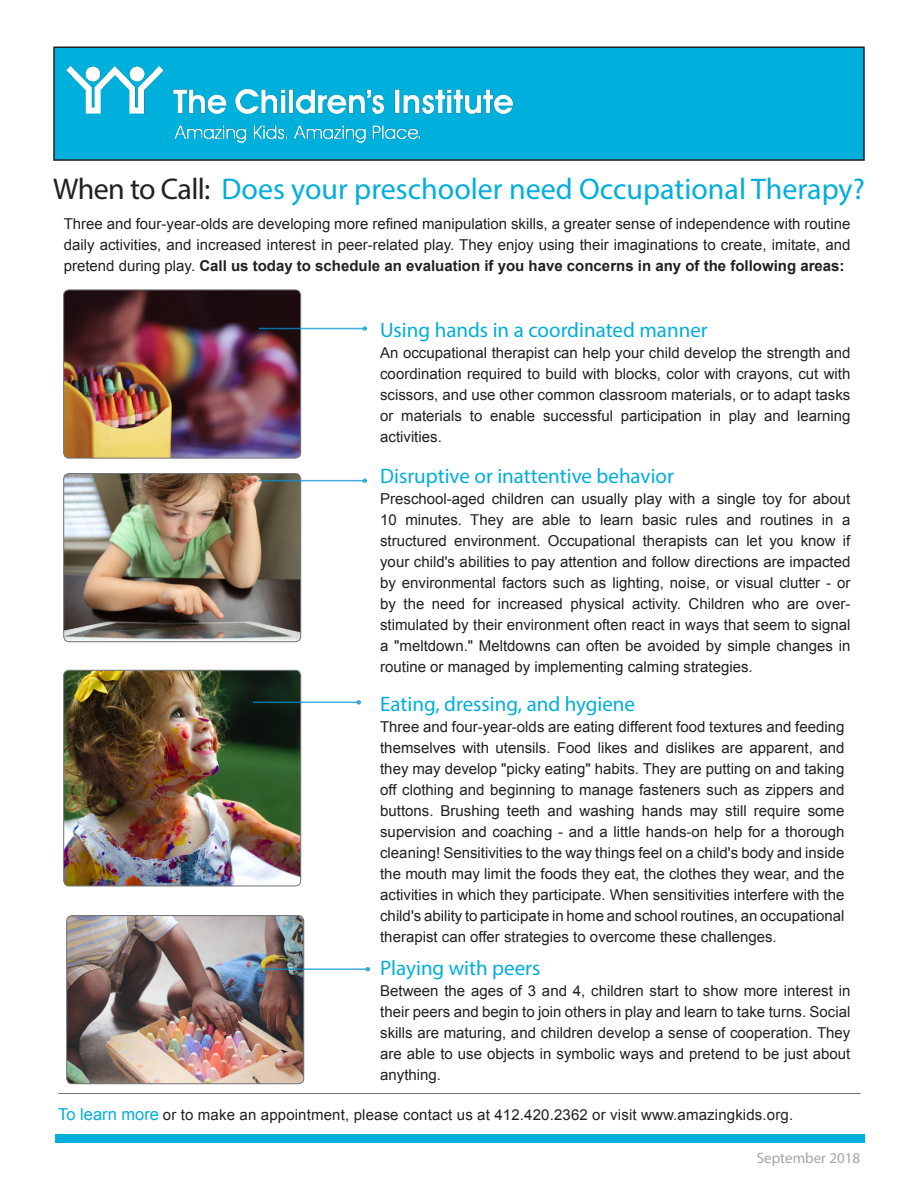
<style>
.page{position:relative;width:918px;height:1188px;background:#fff}
.page>*{position:absolute;margin:0;border:0;box-sizing:border-box;transform-origin:0 0}
.t1{font:30px "Myriad Pro";color:#00aedc}
.t2{font:21px "Myriad Pro";color:#00aedc}
.t3{font:15px/21px "Arial";color:#231f20;text-align:justify}
.t4{font:15px "Myriad Pro";color:#a4a5a9}
.s1{color:#231f20}
.s2{font-weight:700}
.s3{font-size:16.5px;color:#00aedc}
</style>
<div class="page">
<img style="left:64px;top:670px;width:237px;height:216px">
<div style="left:64px;top:670px;width:237px;height:216px;border:1px solid #717074;border-radius:5px"></div>
<div style="left:55px;top:1134px;width:810px;height:9px;background:#00aedc"></div>
<hr style="left:58px;top:1093px;width:803px;height:1px;background:#717074">
<div style="left:54px;top:47px;width:810px;height:113px;background:#00b0dc"></div>
<div style="left:53px;top:46px;width:812px;height:115px;border:2px solid #231f20"></div>
<img style="left:67px;top:66px;width:445px;height:77px">
<img style="left:64px;top:290px;width:237px;height:168px">
<div style="left:64px;top:290px;width:237px;height:168px;border:1px solid #717074;border-radius:5px"></div>
<hr style="left:259px;top:328px;width:108px;height:1px;background:#0094d5">
<svg style="left:363px;top:326px;width:4px;height:5px"></svg>
<img style="left:64px;top:474px;width:237px;height:168px">
<div style="left:64px;top:474px;width:237px;height:168px;border:1px solid #717074;border-radius:5px"></div>
<hr style="left:259px;top:480px;width:108px;height:1px;background:#0094d5">
<svg style="left:363px;top:478px;width:4px;height:5px"></svg>
<hr style="left:253px;top:702px;width:108px;height:1px;background:#0094d5">
<svg style="left:357px;top:700px;width:4px;height:5px"></svg>
<img style="left:67px;top:916px;width:237px;height:168px">
<div style="left:67px;top:916px;width:237px;height:168px;border:1px solid #717074;border-radius:5px"></div>
<hr style="left:262px;top:968px;width:108px;height:2px;background:#0094d5">
<svg style="left:366px;top:967px;width:4px;height:4px"></svg>
<h1 class="t1" style="left:53px;top:171px;width:813px"><span class="s1">When to Call:</span> Does your preschooler need Occupational Therapy?</h1>
<p class="t3" style="left:64px;top:214px;width:788px">Three and four-year-olds are developing more refined manipulation skills, a greater sense of independence with routine daily activities, and increased interest in peer-related play. They enjoy using their imaginations to create, imitate, and pretend during play. <span class="s2">Call us today to schedule an evaluation if you have concerns in any of the following areas:</span></p>
<h2 class="t2" style="left:380px;top:317px;width:329px">Using hands in a coordinated manner</h2>
<p class="t3" style="left:380px;top:342px;width:472px">An occupational therapist can help your child develop the strength and coordination required to build with blocks, color with crayons, cut with scissors, and use other common classroom materials, or to adapt tasks or materials to enable successful participation in play and learning activities.</p>
<h2 class="t2" style="left:380px;top:463px;width:295px">Disruptive or inattentive behavior</h2>
<p class="t3" style="left:380px;top:488px;width:472px">Preschool-aged children can usually play with a single toy for about 10 minutes. They are able to learn basic rules and routines in a structured environment. Occupational therapists can let you know if your child's abilities to pay attention and follow directions are impacted by environmental factors such as lighting, noise, or visual clutter - or by the need for increased physical activity. Children who are over&shy;stimulated by their environment often react in ways that seem to signal a "meltdown." Meltdowns can often be avoided by simple changes in routine or managed by implementing calming strategies.</p>
<h2 class="t2" style="left:380px;top:691px;width:256px">Eating, dressing, and hygiene</h2>
<p class="t3" style="left:380px;top:716px;width:466px">Three and four-year-olds are eating different food textures and feeding themselves with utensils. Food likes and dislikes are apparent, and they may develop "picky eating" habits. They are putting on and taking off clothing and beginning to manage fasteners such as zippers and buttons. Brushing teeth and washing hands may still require some supervision and coaching - and a little hands-on help for a thorough cleaning! Sensitivities to the way things feel on a child's body and inside the mouth may limit the foods they eat, the clothes they wear, and the activities in which they participate. When sensitivities interfere with the child's ability to participate in home and school routines, an occupational therapist can offer strategies to overcome these challenges.</p>
<h2 class="t2" style="left:380px;top:955px;width:162px">Playing with peers</h2>
<p class="t3" style="left:380px;top:981px;width:472px">Between the ages of 3 and 4, children start to show more interest in their peers and begin to join others in play and learn to take turns. Social skills are maturing, and children develop a sense of cooperation. They are able to use objects in symbolic ways and pretend to be just about anything.</p>
<p class="t3" style="left:58px;top:1104px;width:737px"><span class="s3">To learn more</span> or to make an appointment, please contact us at 412.420.2362 or visit www.amazingkids.org.</p>
<p class="t4" style="left:757px;top:1149px;width:105px">September 2018</p>
</div>
